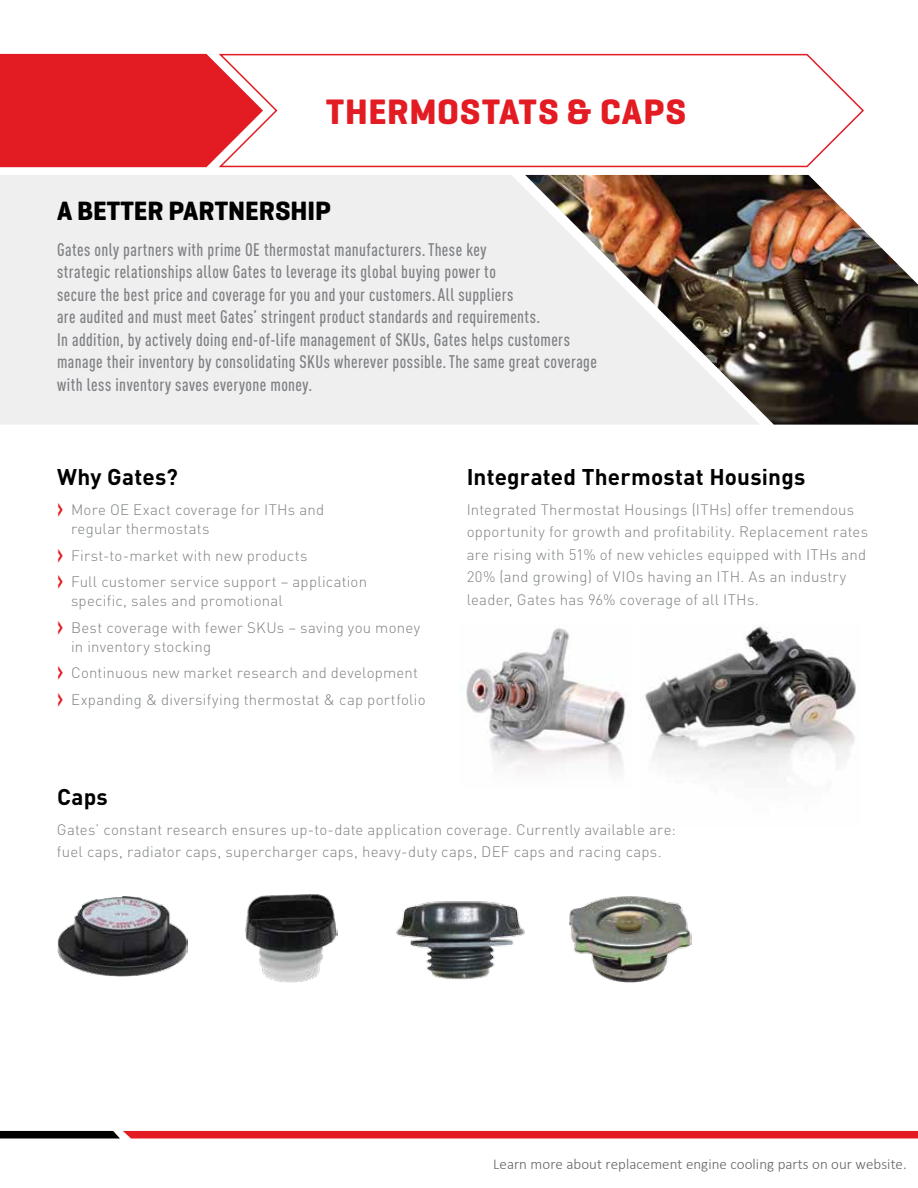
<style>
.page{position:relative;width:918px;height:1188px;background:#fff}
.page>*{position:absolute;margin:0;border:0;box-sizing:border-box;transform-origin:0 0}
.t1{font:700 36px "Geogrotesque";letter-spacing:.02em;color:#e31b23}
.t2{font:700 27px "Geogrotesque";color:#000}
.t3{font:700 22.5px "DIN Pro";letter-spacing:.01em;color:#000}
.t4{font:500 condensed 18px/22.5px "DIN Pro";letter-spacing:.025em;color:#7e8083}
.t5{font:300 15px/22.5px "DIN Pro";letter-spacing:.015em;color:#7e8083}
.t6{font:300 15px "Calibri";letter-spacing:.005em;color:#636466}
.s1{font-weight:500;font-stretch:condensed;font-size:30px;color:#e31b23}
</style>
<div class="page">
<svg style="left:0;top:1131px;width:918px;height:7px;background:#c61a21"></svg>
<div style="left:0;top:175px;width:525px;height:249px;background:#efeff0"></div>
<img style="left:459px;top:628px;width:167px;height:143px">
<img style="left:645px;top:626px;width:211px;height:148px">
<svg style="left:219px;top:53px;width:645px;height:115px"></svg>
<svg style="left:0;top:54px;width:263px;height:113px;background:#e53138"></svg>
<img style="left:525px;top:175px;width:393px;height:250px">
<img style="left:57px;top:897px;width:130px;height:79px">
<img style="left:245px;top:894px;width:93px;height:89px">
<img style="left:396px;top:901px;width:129px;height:79px">
<img style="left:569px;top:896px;width:123px;height:86px">
<h1 class="t1" style="left:326px;top:89px;width:361px">THERMOSTATS &amp; CAPS</h1>
<h2 class="t2" style="left:57px;top:194px;width:276px">A BETTER PARTNERSHIP</h2>
<p class="t4" style="left:57px;top:236px;width:541px">Gates only partners with prime OE thermostat manufacturers. These key<br>strategic relationships allow Gates to leverage its global buying power to<br>secure the best price and coverage for you and your customers. All suppliers<br>are audited and must meet Gates’ stringent product standards and requirements.<br>In addition, by actively doing end-of-life management of SKUs, Gates helps customers manage their inventory by consolidating SKUs wherever possible. The same great coverage with less inventory saves everyone money.</p>
<h3 class="t3" style="left:57px;top:459px;width:122px">Why Gates?</h3>
<h3 class="t3" style="left:467px;top:459px;width:340px">Integrated Thermostat Housings</h3>
<p class="t5" style="left:71px;top:498px;width:255px;line-height:19.5px;text-indent:-14px"><span class="s1">›</span> More OE Exact coverage for ITHs and regular thermostats</p>
<p class="t5" style="left:57px;top:541px;width:312px;line-height:26.2px"><span class="s1">›</span> First-to-market with new products<br><span class="s1">›</span> Full customer service support – application</p>
<p class="t5" style="left:57px;top:587px;width:365px;line-height:26.2px;text-indent:14px">specific, sales and promotional<br><span class="s1">›</span> Best coverage with fewer SKUs – saving you money</p>
<p class="t5" style="left:57px;top:632px;width:370px;line-height:26.2px;text-indent:14px">in inventory stocking<br><span class="s1">›</span> Continuous new market research and development <span class="s1">›</span> Expanding &amp; diversifying thermostat &amp; cap portfolio</p>
<h3 class="t3" style="left:57px;top:779px;width:52px">Caps</h3>
<p class="t5" style="left:467px;top:497px;width:403px">Integrated Thermostat Housings (ITHs) offer tremendous opportunity for growth and profitability. Replacement rates are rising with 51% of new vehicles equipped with ITHs and 20% (and growing) of VIOs having an ITH. As an industry leader, Gates has 96% coverage of all ITHs.</p>
<p class="t5" style="left:57px;top:817px;width:620px">Gates’ constant research ensures up-to-date application coverage. Currently available are: fuel caps, radiator caps, supercharger caps, heavy-duty caps, DEF caps and racing caps.</p>
<p class="t6" style="left:493px;top:1155px;width:415px">Learn more about replacement engine cooling parts on our website.</p>
</div>
